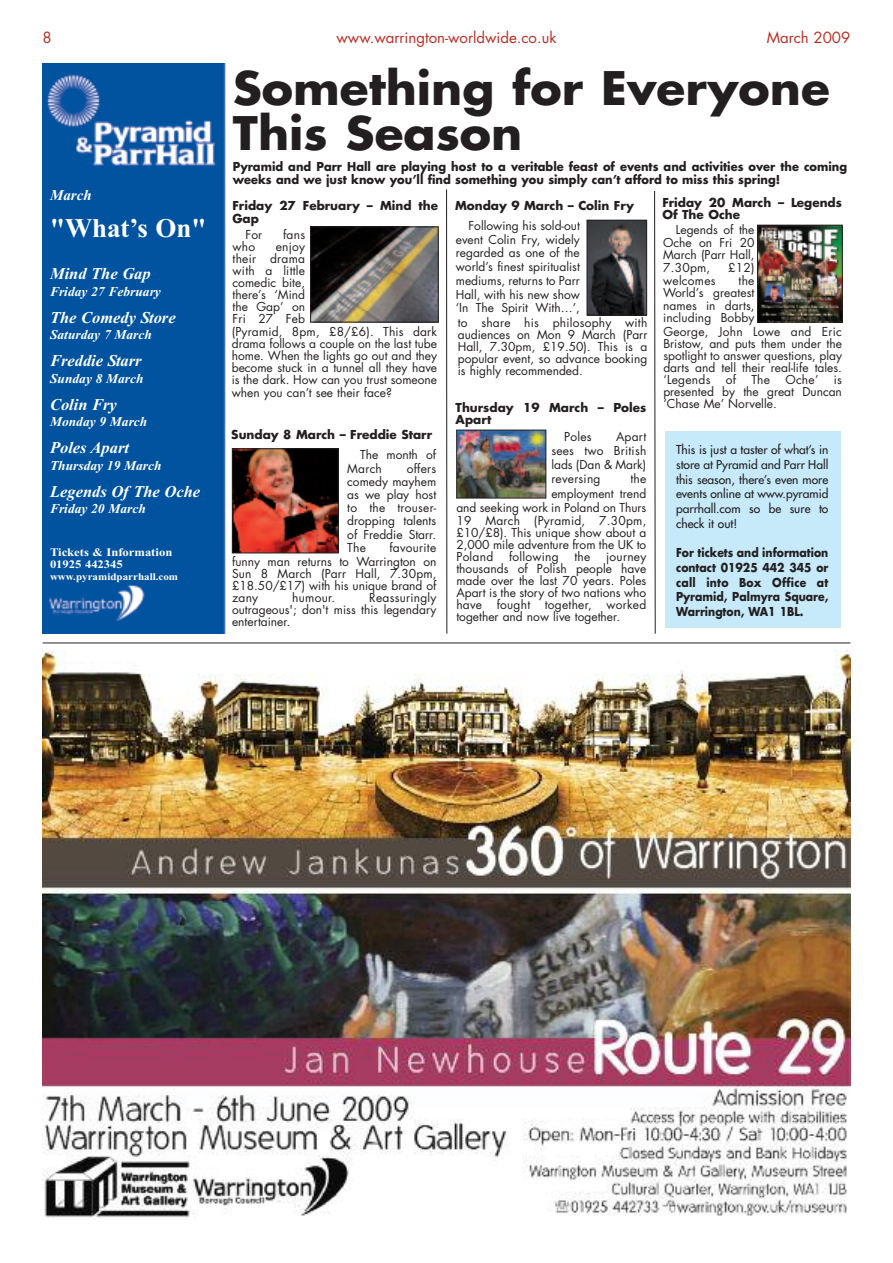
<style>
.page{position:relative;width:893px;height:1263px;background:#fff}
.page>*{position:absolute;margin:0;border:0;box-sizing:border-box;transform-origin:0 0}
.t1{font:45px/45px "Futura Std Bold+TJQZGT";color:#231f20;scale:1.05 1}
.t2{font:27px "Times New Roman PS Bold MT+SVIWZA";color:#fff}
.t3{font:16.5px "Times New Roman PS Bold Italic MT+YEBAMB";color:#fff}
.t4{font:15px "Futura Std";color:#bc2e25}
.t5{font:15px "Times New Roman PS Bold Italic MT+YEBAMB";color:#fff}
.t6{font:13.5px "Times New Roman PS Bold Italic MT+YEBAMB";color:#fff}
.t7{font:12px/12.1px "Futura Std Book+VDONPX";color:#231f20;text-align:justify}
.t8{font:12px/12.6px "Futura Std Bold+TJQZGT";color:#231f20;scale:.95 1}
.t9{font:12px/14.7px "Futura Std Medium+TRRLKT";color:#231f20;text-align:justify}
.t10{font:12px/12px "Futura Std Bold+TJQZGT";color:#231f20}
.t11{font:12px/14.7px "Futura Std Bold+TJQZGT";color:#231f20;text-align:justify;scale:.9 1}
.t12{font:12px "Futura Std Book+VDONPX";letter-spacing:.02em;color:#231f20}
.t13{font:11.55px/11.9px "Times New Roman PS Bold MT+SVIWZA";color:#fff;scale:1.09 1}
.t14{font:10.05px "Times New Roman PS Bold MT+SVIWZA";color:#fff;scale:1.09 1}
</style>
<div class="page">
<img style="left:43px;top:64px;width:800px;height:570px">
<div style="left:665px;top:431px;width:175px;height:196px;background:#c6eafa"></div>
<hr style="left:446px;top:189px;width:1px;height:445px;background:#231f20">
<svg style="left:654px;top:191px;width:2px;height:443px"></svg>
<img style="left:312px;top:229px;width:124px;height:91px">
<div style="left:310px;top:227px;width:128px;height:95px;border:1px solid #231f20"></div>
<img style="left:234px;top:451px;width:102px;height:100px">
<div style="left:232px;top:449px;width:106px;height:104px;border:1px solid #231f20"></div>
<img style="left:458px;top:432px;width:86px;height:64px">
<div style="left:456px;top:430px;width:90px;height:68px;border:1px solid #231f20"></div>
<img style="left:589px;top:222px;width:56px;height:91px">
<div style="left:587px;top:220px;width:60px;height:95px;border:1px solid #231f20"></div>
<img style="left:759px;top:227px;width:81px;height:93px">
<div style="left:757px;top:225px;width:85px;height:97px;border:1px solid #231f20"></div>
<hr style="left:43px;top:643px;width:807px;height:1px;background:#272627">
<img style="left:43px;top:651px;width:807px;height:567px">
<p class="t4" style="left:43px;top:30px;width:11px">8</p>
<p class="t4" style="left:337px;top:30px;width:221px">www.warrington-worldwide.co.uk</p>
<p class="t4" style="left:767px;top:30px;width:85px">March 2009</p>
<p class="t5" style="left:50px;top:186px;width:43px">March</p>
<h2 class="t2" style="left:50px;top:212px;width:158px">"What’s On"</h2>
<h3 class="t3" style="left:50px;top:264px;width:102px">Mind The Gap</h3>
<p class="t6" style="left:50px;top:283px;width:112px">Friday 27 February</p>
<h3 class="t3" style="left:50px;top:307px;width:127px">The Comedy Store</h3>
<p class="t6" style="left:50px;top:327px;width:103px">Saturday 7 March</p>
<h3 class="t3" style="left:50px;top:351px;width:93px">Freddie Starr</h3>
<p class="t6" style="left:50px;top:370px;width:95px">Sunday 8 March</p>
<h3 class="t3" style="left:50px;top:394px;width:68px">Colin Fry</h3>
<p class="t6" style="left:50px;top:414px;width:99px">Monday 9 March</p>
<h3 class="t3" style="left:50px;top:438px;width:81px">Poles Apart</h3>
<p class="t6" style="left:50px;top:457px;width:113px">Thursday 19 March</p>
<h3 class="t3" style="left:50px;top:481px;width:152px">Legends Of The Oche</h3>
<p class="t6" style="left:50px;top:501px;width:97px">Friday 20 March</p>
<p class="t13" style="left:50px;top:546px;width:114px">Tickets &amp; Information<br>01925 442345</p>
<p class="t14" style="left:50px;top:571px;width:119px">www.pyramidparrhall.com</p>
<h1 class="t1" style="left:233px;top:70px;width:570px">Something for Everyone<br>This Season</h1>
<p class="t8" style="left:233px;top:161px;width:648px">Pyramid and Parr Hall are playing host to a veritable feast of events and activities over the coming weeks and we just know you’ll find something you simply can’t afford to miss this spring!</p>
<p class="t10" style="left:232px;top:200px;width:207px;line-height:12.6px">Friday 27 February – Mind the<br>Gap</p>
<p class="t7" style="left:245px;top:229px;width:18px">For</p>
<p class="t7" style="left:283px;top:229px;width:24px">fans</p>
<p class="t7" style="left:233px;top:241px;width:24px">who</p>
<p class="t7" style="left:233px;top:241px;width:74px;text-indent:43px">enjoy their drama with a little comedic bite, there’s ‘Mind the Gap’ on Fri 27 Feb</p>
<p class="t7" style="left:232px;top:327px;width:207px">(Pyramid, 8pm, £8/£6). This dark drama follows a couple on the last tube home. When the lights go out and they become stuck in a tunnel all they have is the dark. How can you trust someone when you can’t see their face?</p>
<p class="t10" style="left:231px;top:430px;width:202px">Sunday 8 March – Freddie Starr</p>
<p class="t7" style="left:347px;top:449px;width:90px;line-height:13.2px;text-indent:13px">The month of<br>March</p>
<p class="t7" style="left:347px;top:463px;width:90px;line-height:13.2px;text-indent:59px">offers comedy mayhem as we play host to the trouser&shy;dropping talents of Freddie Starr.<br>The</p>
<p class="t7" style="left:232px;top:541px;width:206px;line-height:14.2px;text-align:right">favourite<br>funny man returns to Warrington on</p>
<p class="t7" style="left:232px;top:569px;width:206px">Sun 8 March (Parr Hall, 7.30pm, £18.50/£17) with his unique brand of zany</p>
<p class="t7" style="left:232px;top:593px;width:206px;text-indent:137px">Reassuringly outrageous'; don't miss this legendary entertainer.</p>
<p class="t7" style="left:292px;top:593px;width:45px">humour.</p>
<p class="t10" style="left:455px;top:201px;width:180px">Monday 9 March – Colin Fry</p>
<p class="t7" style="left:456px;top:219px;width:193px;line-height:13.8px;text-align:left;text-indent:13px">Following his sold-out<br>event Colin Fry, widely<br>regarded as one of the<br>world’s finest spiritualist<br>mediums, returns to Parr<br>Hall, with his new show<br>‘In The Spirit With…’,<br>to share his philosophy with</p>
<p class="t7" style="left:458px;top:329px;width:191px">audiences on Mon 9 March (Parr Hall, 7.30pm, £19.50). This is a popular event, so advance booking is highly recommended.</p>
<p class="t10" style="left:456px;top:403px;width:192px">Thursday 19 March – Poles<br>Apart</p>
<p class="t7" style="left:564px;top:431px;width:29px">Poles</p>
<p class="t7" style="left:551px;top:430px;width:96px;line-height:14.2px;text-indent:65px">Apart sees two British lads (Dan &amp; Mark) reversing</p>
<p class="t7" style="left:456px;top:473px;width:191px;line-height:14.5px;text-align:right">the<br>employment trend<br>and seeking work in Poland on Thurs</p>
<p class="t7" style="left:456px;top:515px;width:191px">19 March (Pyramid, 7.30pm, £10/£8). This unique show about a 2,000 mile adventure from the UK to Poland</p>
<p class="t12" style="left:509px;top:551px;width:51px">following</p>
<p class="t7" style="left:574px;top:551px;width:17px">the</p>
<p class="t7" style="left:456px;top:551px;width:191px;text-indent:150px">journey thousands of Polish people have made over the last 70 years. Poles Apart is the story of two nations who have fought together, worked together and now live together.</p>
<p class="t10" style="left:662px;top:197px;width:181px">Friday 20 March – Legends<br>Of The Oche</p>
<p class="t7" style="left:663px;top:224px;width:93px;line-height:12.6px;text-indent:13px">Legends of the Oche on Fri 20<br>March (Parr Hall, 7.30pm,</p>
<p class="t7" style="left:728px;top:262px;width:28px">£12)</p>
<p class="t12" style="left:663px;top:275px;width:54px">welcomes</p>
<p class="t7" style="left:663px;top:275px;width:180px;line-height:12.9px;text-align:left;text-indent:75px">the<br>World’s greatest<br>names in darts,<br>including Bobby<br>George, John Lowe and Eric</p>
<p class="t7" style="left:663px;top:338px;width:180px">Bristow, and puts them under the spotlight to answer questions, play darts and tell their real-life tales. ‘Legends</p>
<p class="t7" style="left:726px;top:375px;width:12px">of</p>
<p class="t7" style="left:751px;top:375px;width:20px">The</p>
<p class="t7" style="left:785px;top:375px;width:35px">Oche’</p>
<p class="t7" style="left:663px;top:375px;width:180px;text-indent:170px">is presented by the great Duncan ‘Chase Me’ Norvelle.</p>
<p class="t9" style="left:676px;top:443px;width:154px">This is just a taster of what’s in store at Pyramid and Parr Hall this season, there’s even more events online at www.pyramid parrhall.com so be sure to check it out!</p>
<p class="t11" style="left:676px;top:546px;width:171px">For tickets and information contact 01925 442 345 or call into Box Office at Pyramid, Palmyra Square, Warrington, WA1 1BL.</p>
</div>
